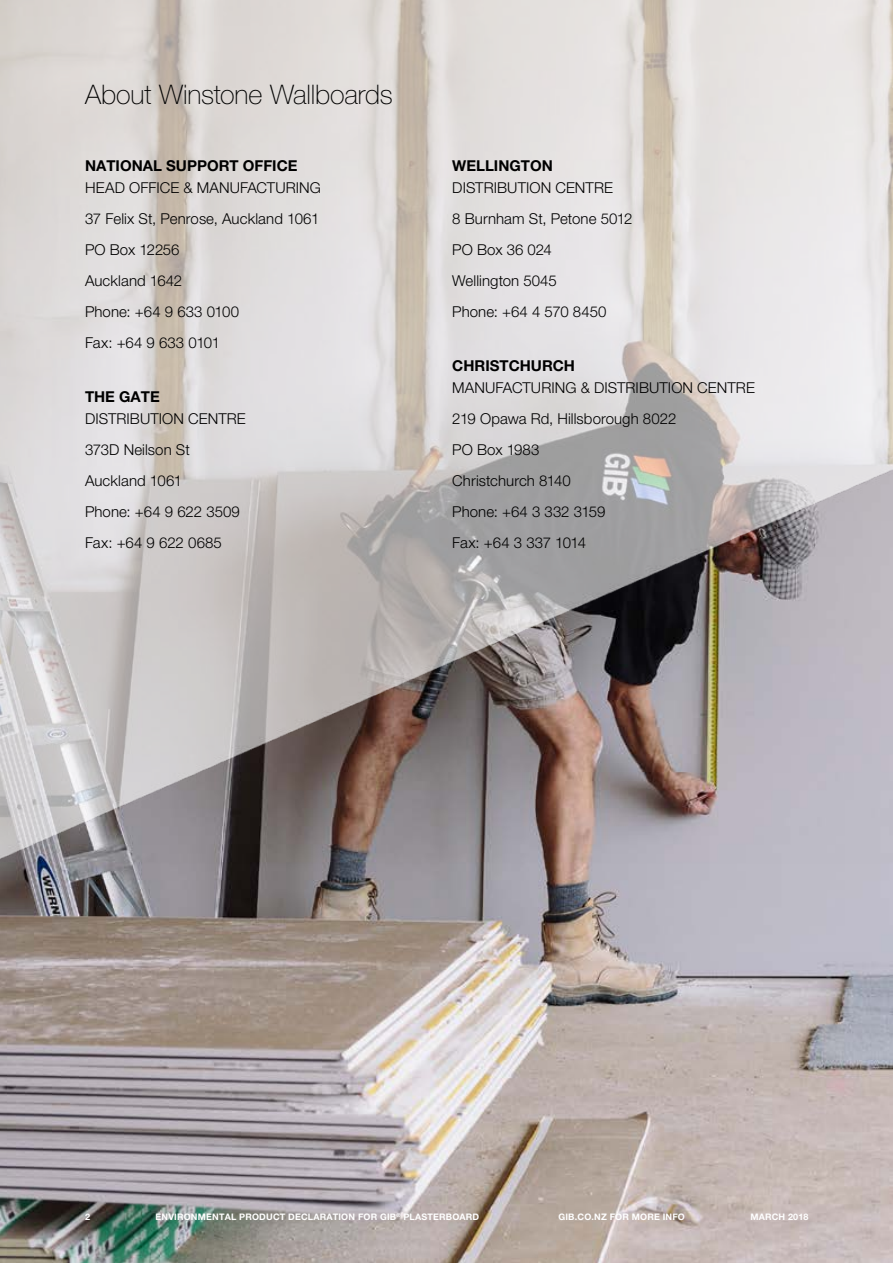
<style>
.page{position:relative;width:893px;height:1263px;background:#fff}
.page>*{position:absolute;margin:0;border:0;box-sizing:border-box;transform-origin:0 0}
.t1{font:100 27px "Helvetica Neue LT Pro";letter-spacing:-.005em;color:#000}
.t2{font:300 15px/31px "Helvetica Neue LT Pro";letter-spacing:.005em;color:#000}
.t3{font:700 15px "Helvetica Neue LT Pro";color:#000}
.t4{font:700 9px "Helvetica Neue LT Pro";letter-spacing:.02em;color:#fff}
</style>
<div class="page">
<img style="left:0;top:863px;width:893px;height:400px">
<img style="left:0;top:0;width:893px;height:863px">
<h1 class="t1" style="left:85px;top:79px;width:309px">About Winstone Wallboards</h1>
<p class="t3" style="left:85px;top:156px;width:214px">NATIONAL SUPPORT OFFICE</p>
<p class="t2" style="left:85px;top:172px;width:237px">HEAD OFFICE &amp; MANUFACTURING<br>37 Felix St, Penrose, Auckland 1061<br>PO Box 12256<br>Auckland 1642<br>Phone: +64 9 633 0100<br>Fax: +64 9 633 0101</p>
<p class="t3" style="left:85px;top:387px;width:76px">THE GATE</p>
<p class="t2" style="left:85px;top:403px;width:162px">DISTRIBUTION CENTRE<br>373D Neilson St<br>Auckland 1061<br>Phone: +64 9 622 3509<br>Fax: +64 9 622 0685</p>
<p class="t3" style="left:452px;top:156px;width:102px">WELLINGTON</p>
<p class="t2" style="left:452px;top:172px;width:182px">DISTRIBUTION CENTRE<br>8 Burnham St, Petone 5012<br>PO Box 36 024<br>Wellington 5045<br>Phone: +64 4 570 8450</p>
<p class="t3" style="left:452px;top:356px;width:124px">CHRISTCHURCH</p>
<p class="t2" style="left:452px;top:372px;width:304px">MANUFACTURING &amp; DISTRIBUTION CENTRE<br>219 Opawa Rd, Hillsborough 8022<br>PO Box 1983<br>Christchurch 8140<br>Phone: +64 3 332 3159<br>Fax: +64 3 337 1014</p>
<p class="t4" style="left:156px;top:1212px;width:325px">ENVIRONMENTAL PRODUCT DECLARATION FOR GIB<sup>®</sup> PLASTERBOARD</p>
<p class="t4" style="left:85px;top:1212px;width:7px">2</p>
<p class="t4" style="left:558px;top:1212px;width:128px">GIB.CO.NZ FOR MORE INFO</p>
<p class="t4" style="left:750px;top:1212px;width:60px">MARCH 2018</p>
</div>
